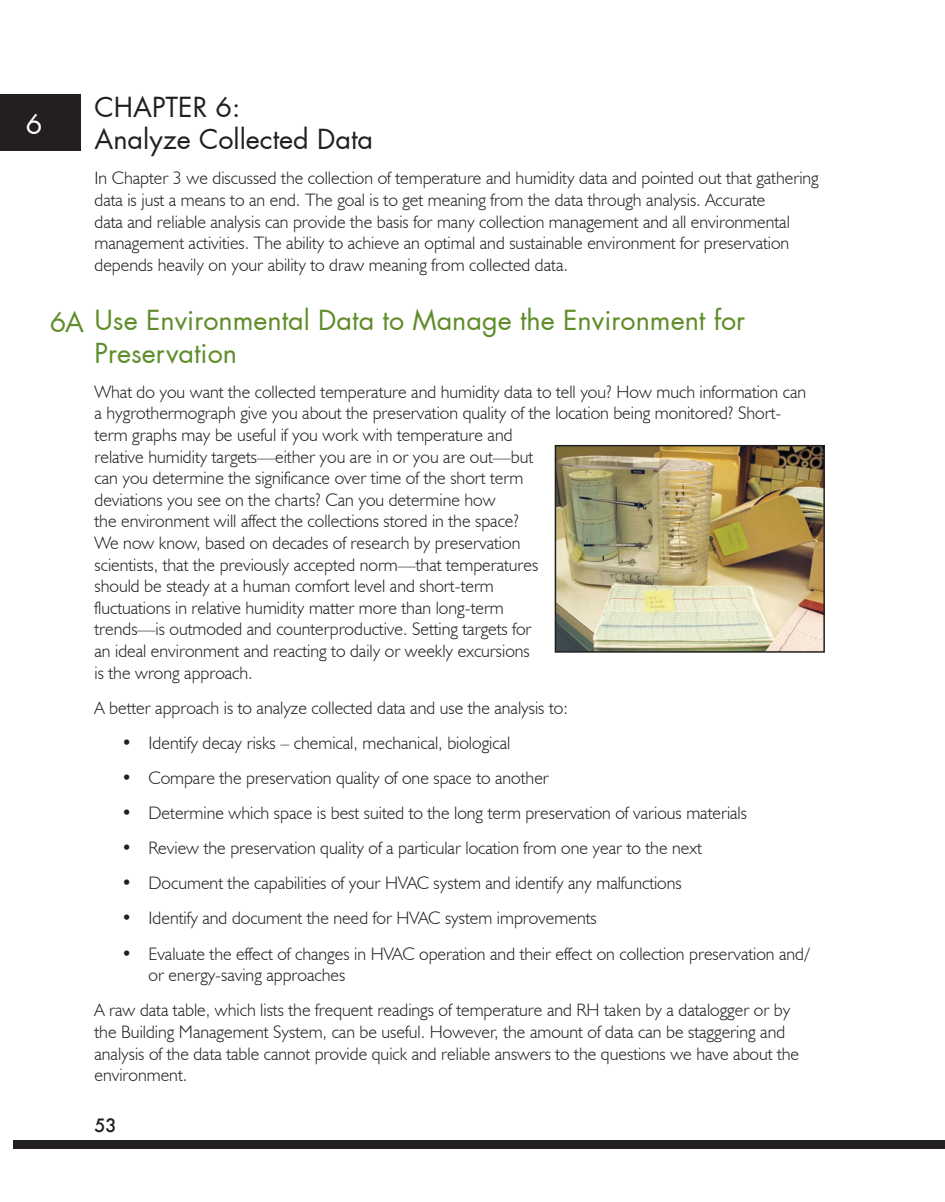
<style>
.page{position:relative;width:945px;height:1202px;background:#fff}
.page>*{position:absolute;margin:0;border:0;box-sizing:border-box;transform-origin:0 0}
.t1{font:27px/32.4px "Futura";color:#5f8d2a}
.t2{font:27px/32.4px "Futura";color:#231f20}
.t3{font:27px "Futura";color:#fff}
.t4{font:300 18px/21.6px "Humanist 521 BT";color:#231f20}
.t5{font:500 18px "Futura";color:#231f20}
</style>
<div class="page">
<div style="left:14px;top:1140px;width:931px;height:8px;background:#231f20"></div>
<img style="left:558px;top:448px;width:264px;height:201px">
<div style="left:555px;top:445px;width:270px;height:207px;border:2px solid #231f20"></div>
<div style="left:0;top:94px;width:81px;height:57px;background:#231f20"></div>
<h1 class="t3" style="left:26px;top:107px;width:18px">6</h1>
<h1 class="t2" style="left:94px;top:91px;width:280px">CHAPTER 6:<br>Analyze Collected Data</h1>
<p class="t4" style="left:94px;top:167px;width:726px">In Chapter 3 we discussed the collection of temperature and humidity data and pointed out that gathering data is just a means to an end. The goal is to get meaning from the data through analysis. Accurate<br>data and reliable analysis can provide the basis for many collection management and all environmental management activities. The ability to achieve an optimal and sustainable environment for preservation depends heavily on your ability to draw meaning from collected data.</p>
<h1 class="t1" style="left:94px;top:304px;width:652px;text-indent:-45px">6A Use Environmental Data to Manage the Environment for<br>Preservation</h1>
<p class="t4" style="left:94px;top:380px;width:713px">What do you want the collected temperature and humidity data to tell you? How much information can a hygrothermograph give you about the preservation quality of the location being monitored? Short&shy;term graphs may be useful if you work with temperature and<br>relative humidity targets—either you are in or you are out—but<br>can you determine the significance over time of the short term<br>deviations you see on the charts? Can you determine how<br>the environment will affect the collections stored in the space?<br>We now know, based on decades of research by preservation<br>scientists, that the previously accepted norm—that temperatures<br>should be steady at a human comfort level and short-term<br>fluctuations in relative humidity matter more than long-term<br>trends—is outmoded and counterproductive. Setting targets for<br>an ideal environment and reacting to daily or weekly excursions<br>is the wrong approach.</p>
<p class="t4" style="left:94px;top:696px;width:475px">A better approach is to analyze collected data and use the analysis to:</p>
<p class="t4" style="left:122px;top:731px;width:390px">• Identify decay risks – chemical, mechanical, biological</p>
<p class="t4" style="left:122px;top:766px;width:429px">• Compare the preservation quality of one space to another</p>
<p class="t4" style="left:122px;top:802px;width:627px">• Determine which space is best suited to the long term preservation of various materials</p>
<p class="t4" style="left:122px;top:837px;width:582px">• Review the preservation quality of a particular location from one year to the next</p>
<p class="t4" style="left:122px;top:872px;width:562px">• Document the capabilities of your HVAC system and identify any malfunctions</p>
<p class="t4" style="left:121px;top:907px;width:477px">• Identify and document the need for HVAC system improvements</p>
<p class="t4" style="left:149px;top:942px;width:662px;text-indent:-27px">• Evaluate the effect of changes in HVAC operation and their effect on collection preservation and/ or energy-saving approaches</p>
<p class="t4" style="left:95px;top:999px;width:706px">A raw data table, which lists the frequent readings of temperature and RH taken by a datalogger or by the Building Management System, can be useful. However, the amount of data can be staggering and analysis of the data table cannot provide quick and reliable answers to the questions we have about the environment.</p>
<p class="t5" style="left:94px;top:1113px;width:24px">53</p>
</div>
